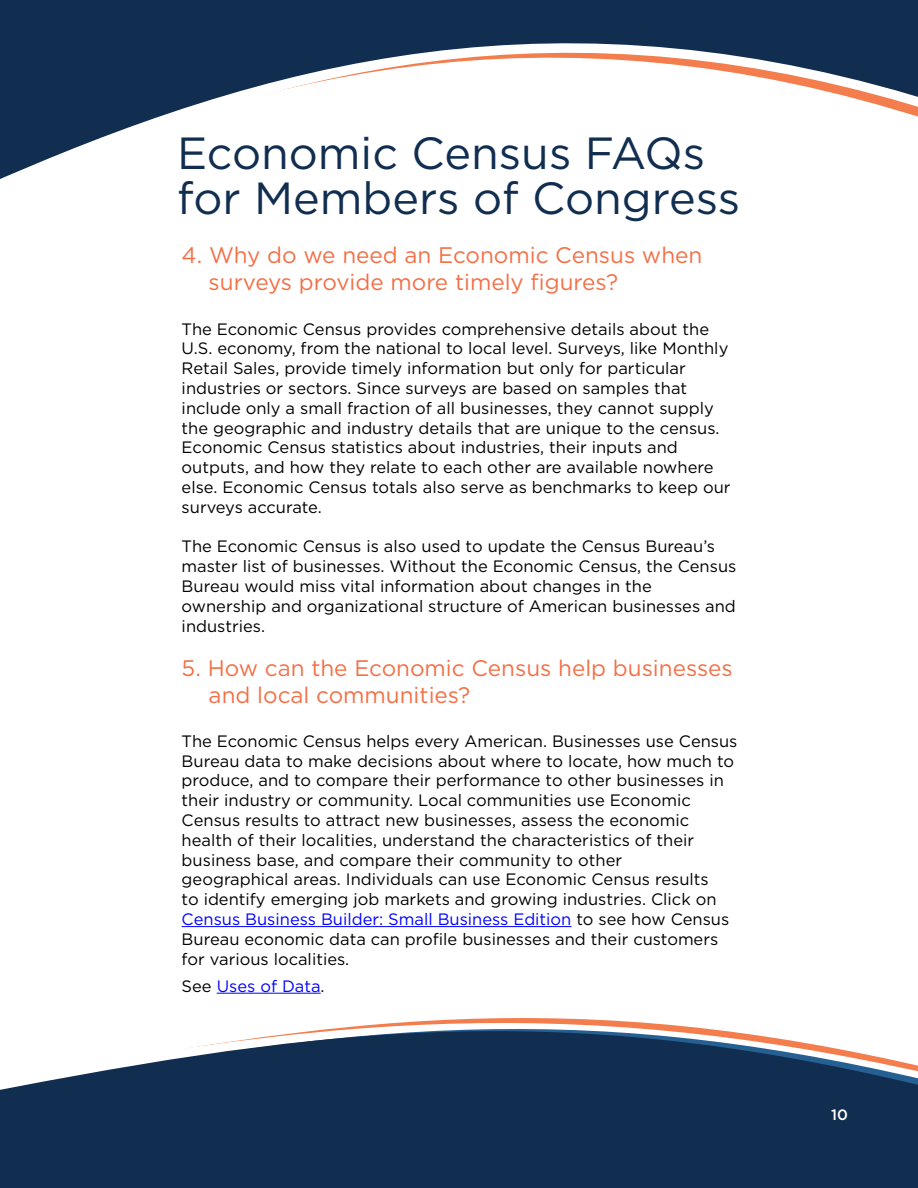
<style>
.page{position:relative;width:918px;height:1188px;background:#fff}
.page>*{position:absolute;margin:0;border:0;box-sizing:border-box;transform-origin:0 0}
.t1{font:45px/45px "Gotham";color:#112e51}
.t2{font:22.5px/27px "Gotham";color:#f37046}
.t3{font:16.5px/19.8px "Gotham";color:#000}
.t4{font:16.5px "Gotham";color:#00f}
.t5{font:500 15px "Gotham";color:#fff}
.s1{color:#00f}
.s2{color:#000}
</style>
<div class="page">
<svg style="left:0;top:0;width:918px;height:179px"></svg>
<svg style="left:0;top:1018px;width:918px;height:170px;fill:#112e51"></svg>
<hr style="left:182px;top:926px;width:389px;height:1px;background:#00f">
<hr style="left:217px;top:993px;width:104px;height:1px;background:#00f">
<h1 class="t1" style="left:177px;top:130px;width:564px">Economic Census FAQs for Members of Congress</h1>
<h2 class="t2" style="left:209px;top:242px;width:495px;text-indent:-27px">4. Why do we need an Economic Census when surveys provide more timely figures?</h2>
<p class="t3" style="left:182px;top:318px;width:550px">The Economic Census provides comprehensive details about the U.S. economy, from the national to local level. Surveys, like Monthly Retail Sales, provide timely information but only for particular industries or sectors. Since surveys are based on samples that include only a small fraction of all businesses, they cannot supply the geographic and industry details that are unique to the census.<br>Economic Census statistics about industries, their inputs and outputs, and how they relate to each other are available nowhere else. Economic Census totals also serve as benchmarks to keep our surveys accurate.</p>
<p class="t3" style="left:182px;top:536px;width:556px">The Economic Census is also used to update the Census Bureau’s master list of businesses. Without the Economic Census, the Census Bureau would miss vital information about changes in the ownership and organizational structure of American businesses and industries.</p>
<h2 class="t2" style="left:209px;top:654px;width:526px;text-indent:-27px">5. How can the Economic Census help businesses and local communities?</h2>
<p class="t3" style="left:182px;top:731px;width:557px">The Economic Census helps every American. Businesses use Census Bureau data to make decisions about where to locate, how much to produce, and to compare their performance to other businesses in their industry or community. Local communities use Economic Census results to attract new businesses, assess the economic health of their localities, understand the characteristics of their business base, and compare their community to other<br>geographical areas. Individuals can use Economic Census results<br>to identify emerging job markets and growing industries. Click on <span class="s1">Census Business Builder: Small Business Edition</span> to see how Census Bureau economic data can profile businesses and their customers for various localities.</p>
<p class="t4" style="left:182px;top:975px;width:145px"><span class="s2">See</span> Uses of Data<span class="s2">.</span></p>
<p class="t5" style="left:831px;top:1105px;width:18px">10</p>
</div>
